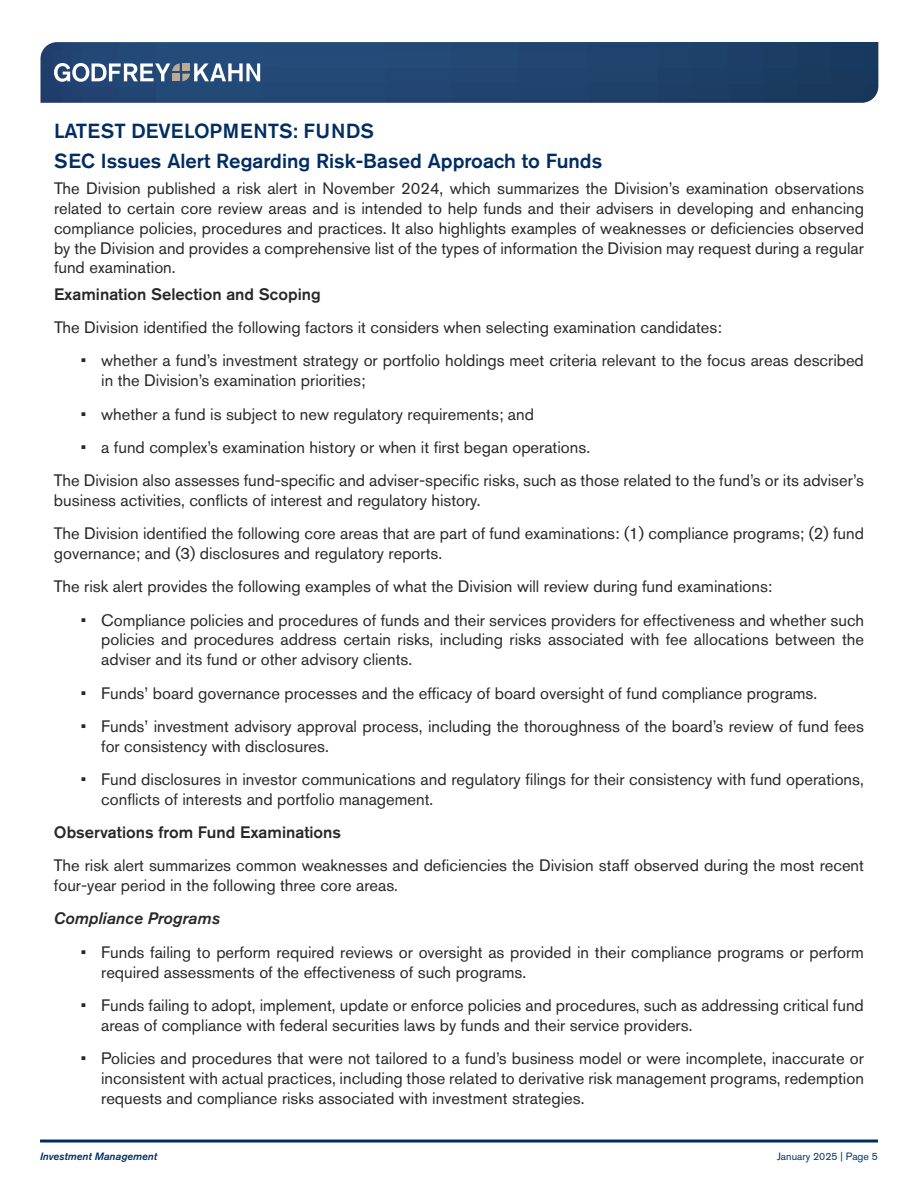
<style>
.page{position:relative;width:918px;height:1188px;background:#fff}
.page>*{position:absolute;margin:0;border:0;box-sizing:border-box;transform-origin:0 0}
.t1{font:500 20.25px/29.2px "Akzidenz Grotesk Std";color:#002d62}
.t2{font:16.5px/19.8px "Akzidenz Grotesk Std";color:#292829}
.t3{font:500 16.5px "Akzidenz Grotesk Std";color:#292829}
.t4{font:italic 500 16.5px "Akzidenz Grotesk Std";color:#292829}
.t5{font:italic 500 10.5px "Akzidenz Grotesk Std";color:#002d62}
.t6{font:10.5px "Akzidenz Grotesk Std";color:#003468}
</style>
<div class="page">
<hr style="left:40px;top:1140px;width:838px;height:3px;background:#002d62">
<svg style="left:40px;top:42px;width:838px;height:61px;background:#22446f"></svg>
<svg style="left:54px;top:63px;width:206px;height:19px"></svg>
<div style="left:182px;top:63px;width:8px;height:8px;background:#b9ab96"></div>
<div style="left:172px;top:74px;width:8px;height:7px;background:#b9ab96"></div>
<p class="t1" style="left:54px;top:116px;width:550px">LATEST DEVELOPMENTS: FUNDS<br>SEC Issues Alert Regarding Risk-Based Approach to Funds</p>
<p class="t2" style="left:54px;top:178px;width:812px;text-align:justify">The Division published a risk alert in November 2024, which summarizes the Division’s examination observations related to certain core review areas and is intended to help funds and their advisers in developing and enhancing compliance policies, procedures and practices. It also highlights examples of weaknesses or deficiencies observed by the Division and provides a comprehensive list of the types of information the Division may request during a regular fund examination.</p>
<p class="t3" style="left:54px;top:284px;width:268px">Examination Selection and Scoping</p>
<p class="t2" style="left:54px;top:317px;width:669px">The Division identified the following factors it considers when selecting examination candidates:</p>
<p class="t2" style="left:101px;top:351px;width:764px;text-indent:-20px">• whether a fund’s investment strategy or portfolio holdings meet criteria relevant to the focus areas described in the Division’s examination priorities;</p>
<p class="t2" style="left:81px;top:404px;width:455px">• whether a fund is subject to new regulatory requirements; and</p>
<p class="t2" style="left:54px;top:430px;width:811px;line-height:33.3px;text-indent:27px">• a fund complex’s examination history or when it first began operations.<br>The Division also assesses fund-specific and adviser-specific risks, such as those related to the fund’s or its adviser’s</p>
<p class="t2" style="left:54px;top:483px;width:812px;line-height:33.3px">business activities, conflicts of interest and regulatory history.<br>The Division identified the following core areas that are part of fund examinations: (1) compliance programs; (2) fund</p>
<p class="t2" style="left:54px;top:537px;width:720px;line-height:33.3px">governance; and (3) disclosures and regulatory reports.<br>The risk alert provides the following examples of what the Division will review during fund examinations:</p>
<p class="t2" style="left:101px;top:610px;width:764px;text-align:justify;text-indent:-20px">• Compliance policies and procedures of funds and their services providers for effectiveness and whether such policies and procedures address certain risks, including risks associated with fee allocations between the adviser and its fund or other advisory clients.</p>
<p class="t2" style="left:81px;top:683px;width:738px">• Funds’ board governance processes and the efficacy of board oversight of fund compliance programs.</p>
<p class="t2" style="left:101px;top:716px;width:764px;text-indent:-20px">• Funds’ investment advisory approval process, including the thoroughness of the board’s review of fund fees for consistency with disclosures.</p>
<p class="t2" style="left:101px;top:769px;width:764px;text-indent:-20px">• Fund disclosures in investor communications and regulatory filings for their consistency with fund operations, conflicts of interests and portfolio management.</p>
<p class="t3" style="left:54px;top:822px;width:289px">Observations from Fund Examinations</p>
<p class="t2" style="left:54px;top:856px;width:812px">The risk alert summarizes common weaknesses and deficiencies the Division staff observed during the most recent four-year period in the following three core areas.</p>
<p class="t4" style="left:54px;top:909px;width:167px">Compliance Programs</p>
<p class="t2" style="left:101px;top:942px;width:764px;text-indent:-20px">• Funds failing to perform required reviews or oversight as provided in their compliance programs or perform required assessments of the effectiveness of such programs.</p>
<p class="t2" style="left:101px;top:995px;width:764px;text-indent:-20px">• Funds failing to adopt, implement, update or enforce policies and procedures, such as addressing critical fund areas of compliance with federal securities laws by funds and their service providers.</p>
<p class="t2" style="left:101px;top:1048px;width:764px;text-align:justify;text-indent:-20px">• Policies and procedures that were not tailored to a fund’s business model or were incomplete, inaccurate or inconsistent with actual practices, including those related to derivative risk management programs, redemption requests and compliance risks associated with investment strategies.</p>
<p class="t5" style="left:40px;top:1151px;width:118px">Investment Management</p>
<p class="t6" style="left:777px;top:1150px;width:102px">January 2025 | Page 5</p>
</div>
